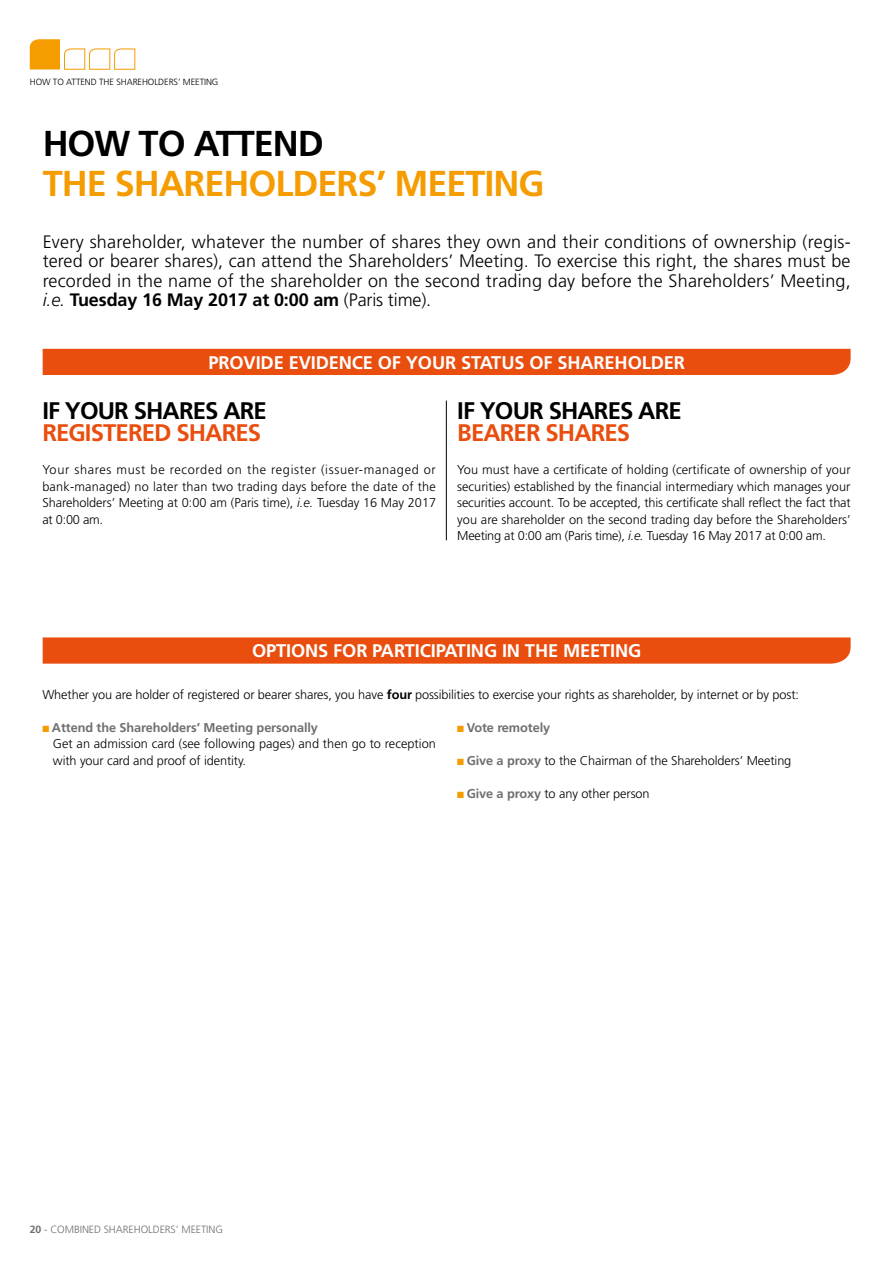
<style>
.page{position:relative;width:893px;height:1263px;background:#fff}
.page>*{position:absolute;margin:0;border:0;box-sizing:border-box;transform-origin:0 0}
.t1{font:700 36px "Frutiger";letter-spacing:-.03em;color:#f59c00}
.t2{font:700 36px "Frutiger";letter-spacing:-.03em;color:#000}
.t3{font:700 24px "Frutiger";letter-spacing:-.04em;color:#000}
.t4{font:700 24px "Frutiger";letter-spacing:-.04em;color:#e94e0f}
.t5{font:700 18.3px "Frutiger";letter-spacing:-.01em;color:#fff}
.t6{font:300 18px/19.5px "Frutiger";letter-spacing:.01em;color:#000;text-align:justify}
.t7{font:300 12.75px/16.5px "Frutiger";letter-spacing:-.01em;color:#000;text-align:justify}
.t8{font:700 12.75px "Frutiger";letter-spacing:-.01em;color:#706f6f}
.t9{font:300 10.5px "Frutiger";letter-spacing:-.01em;color:#706f6f}
.t10{font:300 9px "Frutiger";letter-spacing:-.01em;color:#000}
.s1{font-style:italic}
.s2{font-weight:700}
.s3{color:#f59c00}
.s4{font-weight:700;color:#706f6f}
</style>
<div class="page">
<hr style="left:446px;top:401px;width:1px;height:139px;background:#000">
<div style="left:43px;top:349px;width:808px;height:26px;background:#e94e0f"></div>
<svg style="left:43px;top:637px;width:808px;height:27px;background:#e95316"></svg>
<svg style="left:30px;top:39px;width:105px;height:31px"></svg>
<p class="t10" style="left:30px;top:77px;width:190px">HOW TO ATTEND THE SHAREHOLDERS’ MEETING</p>
<h1 class="t2" style="left:43px;top:122px;width:283px">HOW TO ATTEND</h1>
<h1 class="t1" style="left:43px;top:162px;width:503px">THE SHAREHOLDERS’ MEETING</h1>
<p class="t6" style="left:43px;top:232px;width:810px">Every shareholder, whatever the number of shares they own and their conditions of ownership (regis&shy;tered or bearer shares), can attend the Shareholders’ Meeting. To exercise this right, the shares must be recorded in the name of the shareholder on the second trading day before the Shareholders’ Meeting, <span class="s1">i.e.</span> <span class="s2">Tuesday 16 May 2017 at 0:00 am</span> (Paris time).</p>
<h3 class="t5" style="left:208px;top:352px;width:478px">PROVIDE EVIDENCE OF YOUR STATUS OF SHAREHOLDER</h3>
<h2 class="t3" style="left:42px;top:396px;width:226px">IF YOUR SHARES ARE</h2>
<h2 class="t4" style="left:42px;top:419px;width:220px">REGISTERED SHARES</h2>
<p class="t7" style="left:42px;top:462px;width:395px">Your shares must be recorded on the register (issuer-managed or bank-managed) no later than two trading days before the date of the Shareholders’ Meeting at 0:00 am (Paris time), <span class="s1">i.e.</span> Tuesday 16 May 2017 at 0:00 am.</p>
<h2 class="t3" style="left:457px;top:396px;width:226px">IF YOUR SHARES ARE</h2>
<h2 class="t4" style="left:457px;top:419px;width:175px">BEARER SHARES</h2>
<p class="t7" style="left:457px;top:462px;width:395px">You must have a certificate of holding (certificate of ownership of your securities) established by the financial intermediary which manages your securities account. To be accepted, this certificate shall reflect the fact that you are shareholder on the second trading day before the Shareholders’ Meeting at 0:00 am (Paris time), <span class="s1">i.e.</span> Tuesday 16 May 2017 at 0:00 am.</p>
<h3 class="t5" style="left:252px;top:640px;width:391px">OPTIONS FOR PARTICIPATING IN THE MEETING</h3>
<p class="t7" style="left:42px;top:686px;width:758px">Whether you are holder of registered or bearer shares, you have <span class="s2">four</span> possibilities to exercise your rights as shareholder, by internet or by post:</p>
<p class="t7" style="left:53px;top:719px;width:384px;text-align:left;text-indent:-11px"><span class="s3">■</span> <span class="s4">Attend the Shareholders’ Meeting personally<br></span>Get an admission card (see following pages) and then go to reception with your card and proof of identity.</p>
<p class="t8" style="left:457px;top:720px;width:95px"><span class="s3">■</span> Vote remotely</p>
<p class="t7" style="left:457px;top:752px;width:336px"><span class="s3">■</span> <span class="s4">Give a proxy</span> to the Chairman of the Shareholders’ Meeting</p>
<p class="t7" style="left:457px;top:785px;width:194px"><span class="s3">■</span> <span class="s4">Give a proxy</span> to any other person</p>
<p class="t9" style="left:30px;top:1224px;width:195px"><span class="s2">20</span> - COMBINED SHAREHOLDERS’ MEETING</p>
</div>
